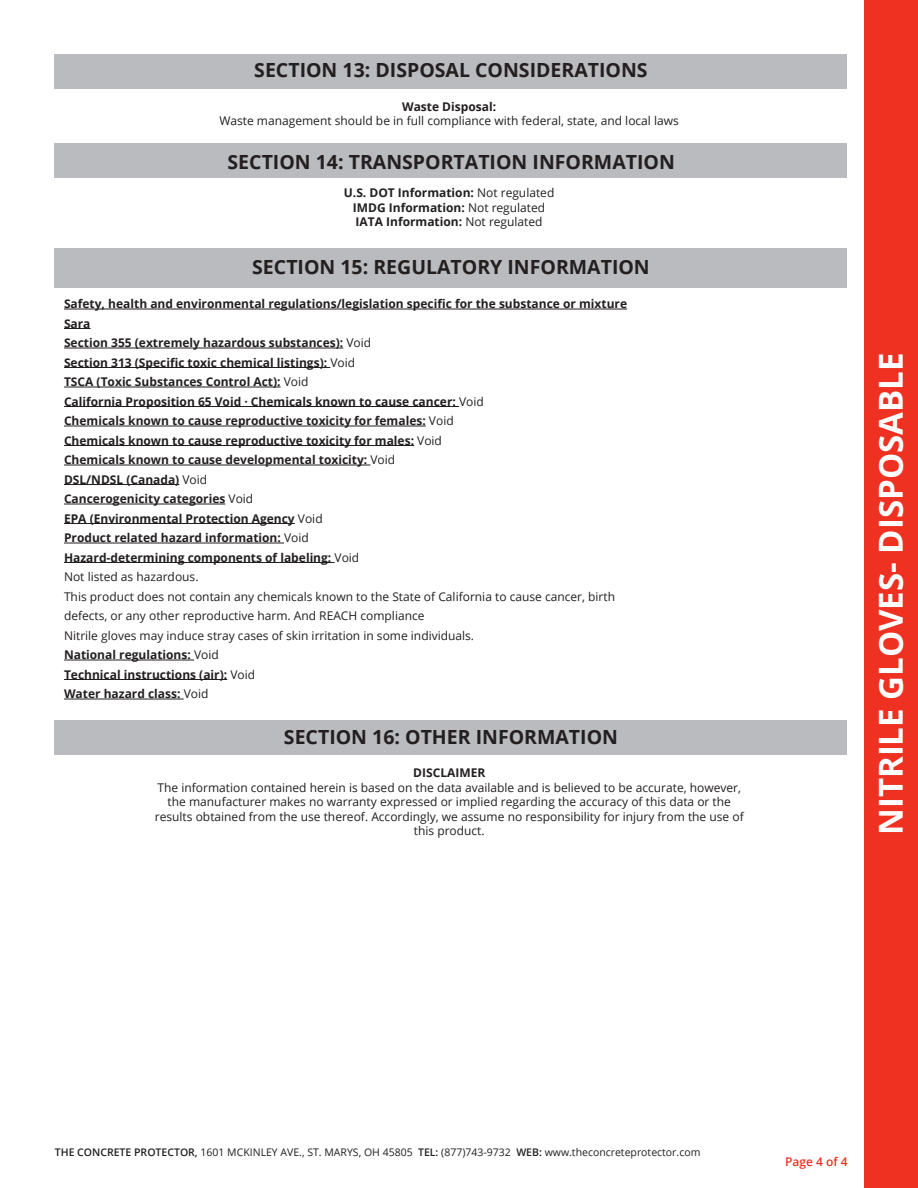
<style>
.page{position:relative;width:918px;height:1188px;background:#fff}
.page>*{position:absolute;margin:0;border:0;box-sizing:border-box;transform-origin:0 0}
.t1{font:700 33px "Open Sans";color:#fff}
.t2{font:700 19.5px "Open Sans";color:#231f20}
.t3{font:700 12px "Open Sans";color:#231f20}
.t4{font:12px "Open Sans";color:#231f20}
.t5{font:600 12px "Open Sans";color:#ef3122}
.t6{font:10.5px "Open Sans";color:#231f20}
.s1{font-weight:400}
.s2{font-weight:600}
</style>
<div class="page">
<div style="left:864px;top:0;width:54px;height:1188px;background:#ef3122"></div>
<div style="left:55px;top:54px;width:792px;height:34px;background:#babbbe"></div>
<div style="left:55px;top:143px;width:792px;height:35px;background:#babbbe"></div>
<div style="left:54px;top:248px;width:793px;height:40px;background:#babbbe"></div>
<hr style="left:64px;top:309px;width:563px;height:1px;background:#231f20">
<svg style="left:64px;top:328px;width:27px;height:1px"></svg>
<hr style="left:64px;top:348px;width:279px;height:1px;background:#231f20">
<hr style="left:64px;top:367px;width:266px;height:1px;background:#231f20">
<hr style="left:64px;top:387px;width:217px;height:1px;background:#231f20">
<hr style="left:64px;top:406px;width:395px;height:1px;background:#231f20">
<hr style="left:64px;top:426px;width:362px;height:1px;background:#231f20">
<hr style="left:64px;top:445px;width:350px;height:1px;background:#231f20">
<hr style="left:64px;top:465px;width:306px;height:1px;background:#231f20">
<hr style="left:64px;top:484px;width:115px;height:1px;background:#231f20">
<hr style="left:64px;top:504px;width:161px;height:1px;background:#231f20">
<hr style="left:64px;top:523px;width:231px;height:1px;background:#231f20">
<hr style="left:64px;top:543px;width:220px;height:1px;background:#231f20">
<hr style="left:64px;top:562px;width:271px;height:1px;background:#231f20">
<hr style="left:64px;top:660px;width:130px;height:1px;background:#231f20">
<hr style="left:64px;top:679px;width:163px;height:1px;background:#231f20">
<hr style="left:64px;top:699px;width:120px;height:1px;background:#231f20">
<div style="left:55px;top:720px;width:792px;height:34px;background:#babbbe"></div>
<p class="t2" style="left:254px;top:56px;width:395px">SECTION 13: DISPOSAL CONSIDERATIONS</p>
<p class="t3" style="left:402px;top:98px;width:96px">Waste Disposal:</p>
<p class="t4" style="left:219px;top:113px;width:461px">Waste management should be in full compliance with federal, state, and local laws</p>
<p class="t2" style="left:228px;top:148px;width:449px">SECTION 14: TRANSPORTATION INFORMATION</p>
<p class="t3" style="left:344px;top:184px;width:212px">U.S. DOT Information: <span class="s1">Not regulated</span></p>
<p class="t3" style="left:353px;top:199px;width:194px">IMDG Information: <span class="s1">Not regulated</span></p>
<p class="t3" style="left:356px;top:213px;width:188px">IATA Information: <span class="s1">Not regulated</span></p>
<p class="t2" style="left:252px;top:253px;width:399px">SECTION 15: REGULATORY INFORMATION</p>
<p class="t3" style="left:64px;top:295px;width:565px">Safety, health and environmental regulations/legislation specific for the substance or mixture</p>
<p class="t3" style="left:64px;top:315px;width:28px">Sara</p>
<p class="t3" style="left:64px;top:334px;width:309px">Section 355 (extremely hazardous substances): <span class="s1">Void</span></p>
<p class="t3" style="left:64px;top:354px;width:293px">Section 313 (Specific toxic chemical listings): <span class="s1">Void</span></p>
<p class="t3" style="left:64px;top:373px;width:246px">TSCA (Toxic Substances Control Act): <span class="s1">Void</span></p>
<p class="t3" style="left:64px;top:393px;width:421px">California Proposition 65 Void · Chemicals known to cause cancer: <span class="s1">Void</span></p>
<p class="t3" style="left:64px;top:412px;width:391px">Chemicals known to cause reproductive toxicity for females: <span class="s1">Void</span></p>
<p class="t3" style="left:64px;top:432px;width:379px">Chemicals known to cause reproductive toxicity for males: <span class="s1">Void</span></p>
<p class="t3" style="left:64px;top:451px;width:333px">Chemicals known to cause developmental toxicity: <span class="s1">Void</span></p>
<p class="t3" style="left:64px;top:471px;width:145px">DSL/NDSL (Canada) <span class="s1">Void</span></p>
<p class="t3" style="left:64px;top:490px;width:191px">Cancerogenicity categories <span class="s1">Void</span></p>
<p class="t3" style="left:64px;top:510px;width:260px">EPA (Environmental Protection Agency <span class="s1">Void</span></p>
<p class="t3" style="left:64px;top:529px;width:246px">Product related hazard information: <span class="s1">Void</span></p>
<p class="t3" style="left:64px;top:549px;width:297px">Hazard-determining components of labeling: <span class="s1">Void</span></p>
<p class="t4" style="left:64px;top:569px;width:136px">Not listed as hazardous.</p>
<p class="t4" style="left:64px;top:588px;width:553px">This product does not contain any chemicals known to the State of California to cause cancer, birth</p>
<p class="t4" style="left:64px;top:608px;width:362px">defects, or any other reproductive harm. And REACH compliance</p>
<p class="t4" style="left:64px;top:627px;width:412px">Nitrile gloves may induce stray cases of skin irritation in some individuals.</p>
<p class="t3" style="left:64px;top:646px;width:156px">National regulations: <span class="s1">Void</span></p>
<p class="t3" style="left:64px;top:666px;width:193px">Technical instructions (air): <span class="s1">Void</span></p>
<p class="t3" style="left:64px;top:685px;width:146px">Water hazard class: <span class="s1">Void</span></p>
<p class="t2" style="left:284px;top:723px;width:336px">SECTION 16: OTHER INFORMATION</p>
<p class="t3" style="left:413px;top:765px;width:74px">DISCLAIMER</p>
<p class="t4" style="left:158px;top:779px;width:585px">The information contained herein is based on the data available and is believed to be accurate, however,</p>
<p class="t4" style="left:168px;top:794px;width:565px">the manufacturer makes no warranty expressed or implied regarding the accuracy of this data or the</p>
<p class="t4" style="left:155px;top:808px;width:590px">results obtained from the use thereof. Accordingly, we assume no responsibility for injury from the use of</p>
<p class="t4" style="left:414px;top:823px;width:72px">this product.</p>
<p class="t1" style="left:867px;top:835px;width:484px;rotate:-90deg">NITRILE GLOVES- DISPOSABLE</p>
<p class="t6" style="left:55px;top:1145px;width:647px"><span class="s2">THE CONCRETE PROTECTOR,</span> 1601 MCKINLEY AVE., ST. MARYS, OH 45805 <span class="s2">TEL:</span> (877)743-9732 <span class="s2">WEB:</span> www.theconcreteprotector.com</p>
<p class="t5" style="left:785px;top:1153px;width:64px">Page 4 of 4</p>
</div>
